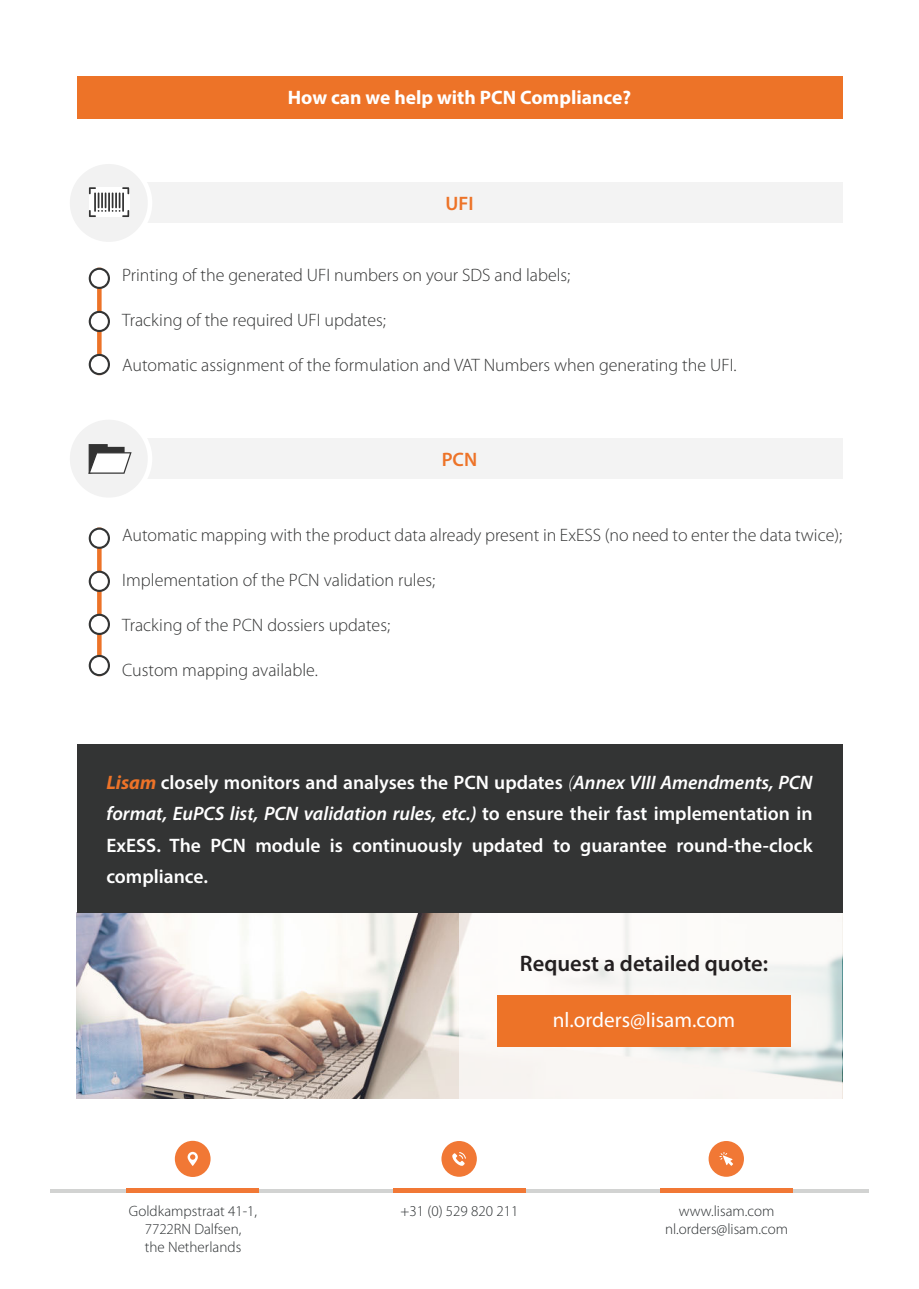
<style>
.page{position:relative;width:919px;height:1289px;background:#fff}
.page>*{position:absolute;margin:0;border:0;box-sizing:border-box;transform-origin:0 0}
.t1{font:600 22.5px "Myriad Pro";color:#231f20}
.t2{font:21.15px "Myriad Pro";color:#fff}
.t3{font:600 19.5px/31.5px "Myriad Pro";color:#fff;text-align:justify}
.t4{font:700 19.5px "Myriad Pro";color:#fff}
.t5{font:600 19.5px "Myriad Pro";color:#ed7328}
.t6{font:300 18px "Myriad Pro";color:#333434}
.t7{font:300 15px/18px "Myriad Pro";color:#2a2e30;text-align:center}
.s1{font-weight:700;font-style:italic;color:#ed7328}
.s2{font-weight:300;font-style:italic}
.s3{font-style:italic}
</style>
<div class="page">
<img style="left:77px;top:913px;width:382px;height:185px">
<svg style="left:459px;top:913px;width:383px;height:185px;fill:#f9f6f4"></svg>
<svg style="left:50px;top:1188px;width:818px;height:4px;fill:#d2d3d2"></svg>
<div style="left:441px;top:1140px;width:36px;height:36px;background:#f17835;border-radius:50%"></div>
<svg style="left:452px;top:1152px;width:14px;height:13px"></svg>
<hr style="left:393px;top:1188px;width:132px;height:4px;background:#f17835">
<div style="left:708px;top:1140px;width:36px;height:36px;background:#f17835;border-radius:50%"></div>
<svg style="left:719px;top:1152px;width:14px;height:13px"></svg>
<hr style="left:660px;top:1188px;width:132px;height:4px;background:#f17835">
<div style="left:175px;top:1140px;width:35px;height:36px;background:#f17835;border-radius:50%"></div>
<svg style="left:187px;top:1151px;width:11px;height:14px"></svg>
<hr style="left:126px;top:1188px;width:133px;height:4px;background:#f17835">
<div style="left:77px;top:77px;width:765px;height:42px;background:#ed7328"></div>
<div style="left:77px;top:183px;width:765px;height:40px;background:#f3f3f3"></div>
<div style="left:77px;top:439px;width:765px;height:40px;background:#f3f3f3"></div>
<div style="left:497px;top:994px;width:293px;height:52px;background:#ed7328"></div>
<div style="left:77px;top:744px;width:765px;height:169px;background:#333434"></div>
<div style="left:97px;top:268px;width:5px;height:107px;background:#ed7328"></div>
<div style="left:97px;top:527px;width:5px;height:149px;background:#ed7328"></div>
<svg style="left:89px;top:268px;width:21px;height:21px"></svg>
<svg style="left:89px;top:527px;width:21px;height:22px"></svg>
<svg style="left:89px;top:311px;width:21px;height:21px"></svg>
<svg style="left:89px;top:570px;width:21px;height:22px"></svg>
<svg style="left:89px;top:354px;width:21px;height:21px"></svg>
<svg style="left:89px;top:613px;width:21px;height:22px"></svg>
<svg style="left:89px;top:655px;width:21px;height:21px"></svg>
<div style="left:91px;top:270px;width:17px;height:17px;background:#fff;border-radius:50%"></div>
<div style="left:91px;top:529px;width:17px;height:17px;background:#fff;border-radius:50%"></div>
<div style="left:91px;top:313px;width:17px;height:17px;background:#fff;border-radius:50%"></div>
<div style="left:91px;top:573px;width:17px;height:17px;background:#fff;border-radius:50%"></div>
<div style="left:91px;top:356px;width:17px;height:17px;background:#fff;border-radius:50%"></div>
<div style="left:91px;top:616px;width:17px;height:17px;background:#fff;border-radius:50%"></div>
<div style="left:91px;top:657px;width:17px;height:17px;background:#fff;border-radius:50%"></div>
<div style="left:68px;top:162px;width:82px;height:82px;background:#f2f2f2;border-radius:50%"></div>
<div style="left:68px;top:417px;width:82px;height:83px;background:#f2f2f2;border-radius:50%"></div>
<div style="left:65px;top:159px;width:87px;height:87px;border:5px solid #fff;border-radius:50%"></div>
<div style="left:65px;top:415px;width:87px;height:87px;border:5px solid #fff;border-radius:50%"></div>
<svg style="left:88px;top:444px;width:44px;height:30px"></svg>
<svg style="left:106px;top:187px;width:6px;height:30px"></svg>
<hr style="left:108px;top:192px;width:2px;height:20px;background:#343434">
<svg style="left:89px;top:187px;width:17px;height:30px"></svg>
<svg style="left:112px;top:187px;width:17px;height:30px"></svg>
<p class="t4" style="left:288px;top:90px;width:345px">How can we help with PCN Compliance?</p>
<p class="t5" style="left:445px;top:196px;width:30px">UFI</p>
<p class="t6" style="left:122px;top:268px;width:450px">Printing of the generated UFI numbers on your SDS and labels;</p>
<p class="t6" style="left:122px;top:313px;width:265px">Tracking of the required UFI updates;</p>
<p class="t6" style="left:122px;top:358px;width:616px">Automatic assignment of the formulation and VAT Numbers when generating the UFI.</p>
<p class="t5" style="left:441px;top:452px;width:37px">PCN</p>
<p class="t6" style="left:122px;top:528px;width:721px">Automatic mapping with the product data already present in ExESS (no need to enter the data twice);</p>
<p class="t6" style="left:122px;top:573px;width:315px">Implementation of the PCN validation rules;</p>
<p class="t6" style="left:122px;top:618px;width:269px">Tracking of the PCN dossiers updates;</p>
<p class="t6" style="left:122px;top:663px;width:197px">Custom mapping available.</p>
<p class="t3" style="left:106px;top:768px;width:707px"><span class="s1">Lisam</span> closely monitors and analyses the PCN updates <span class="s2">(</span><span class="s3">Annex VIII Amendments, PCN format, EuPCS list, PCN validation rules, etc.)</span> to ensure their fast implementation in ExESS. The PCN module is continuously updated to guarantee round-the-clock compliance.</p>
<p class="t1" style="left:520px;top:954px;width:250px">Request a detailed quote:</p>
<p class="t2" style="left:553px;top:1012px;width:184px">nl.orders@lisam.com</p>
<p class="t7" style="left:129px;top:1202px;width:130px">Goldkampstraat 41-1,<br>7722RN Dalfsen,<br>the Netherlands</p>
<p class="t7" style="left:665px;top:1202px;width:124px">www.lisam.com nl.orders@lisam.com</p>
<p class="t7" style="left:400px;top:1202px;width:119px">+31 (0) 529 820 211</p>
</div>
